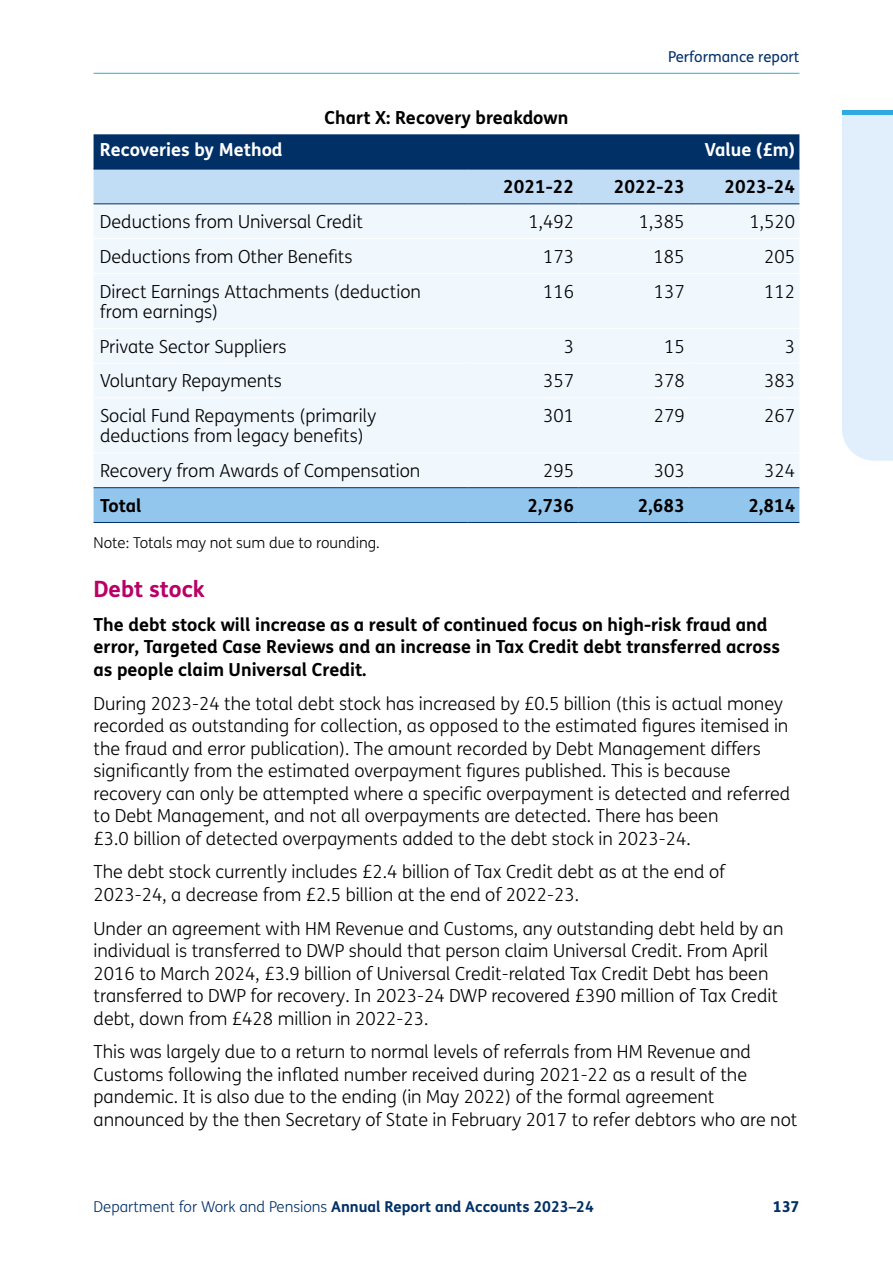
<style>
.page{position:relative;width:893px;height:1263px;background:#fff}
.page>*{position:absolute;margin:0;border:0;box-sizing:border-box;transform-origin:0 0}
._01_-_C_Heads{font:22.5px "FS Me Bold 2";color:#b90066}
._02_-_Text{font:18px/22.5px "FS Me Light 3";color:#000}
._02_-_Text-2{font:18px/22.5px "FS Me Light 2";color:#000}
._07_-_RL_Table_text{font:18px/20.2px "FS Me Light 3";color:#000}
._02_-_Text-3{font:18px/22.5px "FS Me Bold 2";color:#000}
._07_-_RR_Figures_in_tables{font:18px "FS Me Light 3";color:#000}
._07_-_RR_Figures_in_tables-2{font:18px "FS Me Bold 2";color:#000}
._07_-_RL_Table_text-2{font:18px "FS Me Light 2";color:#000}
._01_-_Chart_Headers{font:18px "FS Me Bold 2";color:#000}
._07_-_Table_Col_Heads_RL{font:18px "FS Me Bold 2";color:#fff}
._07_-_Table_Col_Heads_RR{font:18px "FS Me Bold 2";color:#fff}
._07_-_RL_Table_text-3{font:18px "FS Me Bold 2";letter-spacing:-.005em;color:#000}
.t1{font:15px "FS Me Bold 2";color:#013067}
._05_-_Source___Note_text{font:15px "FS Me Light 3";color:#000}
.t2{font:15px "FS Me 2";color:#013067}
.t3{font:800 15px "FS Me";color:#013067}
.s1{font-family:"FS Me Light 2"}
.s2{font-family:"FS Me Light 3"}
</style>
<div class="page">
<hr style="left:94px;top:73px;width:705px;height:1px;background:#2fa9e1">
<div style="left:842px;top:115px;width:51px;height:346px;background:#e1eefb"></div>
<hr style="left:842px;top:111px;width:51px;height:4px;background:#2fa9e1">
<svg style="left:94px;top:134px;width:705px;height:69px;background:#5f84ac"></svg>
<div style="left:94px;top:204px;width:705px;height:283px;background:#f0f7fd"></div>
<div style="left:94px;top:488px;width:705px;height:34px;background:#92c6ed"></div>
<hr style="left:94px;top:169px;width:374px;height:1px;background:#002c5a">
<hr style="left:468px;top:169px;width:110px;height:1px;background:#002c5a">
<hr style="left:578px;top:169px;width:111px;height:1px;background:#002c5a">
<hr style="left:689px;top:169px;width:110px;height:1px;background:#002c5a">
<hr style="left:94px;top:238px;width:374px;height:1px;background:#fff">
<hr style="left:468px;top:238px;width:110px;height:1px;background:#fff">
<hr style="left:578px;top:238px;width:111px;height:1px;background:#fff">
<hr style="left:689px;top:238px;width:110px;height:1px;background:#fff">
<hr style="left:94px;top:273px;width:374px;height:1px;background:#fff">
<hr style="left:468px;top:273px;width:110px;height:1px;background:#fff">
<hr style="left:578px;top:273px;width:111px;height:1px;background:#fff">
<hr style="left:689px;top:273px;width:110px;height:1px;background:#fff">
<hr style="left:94px;top:328px;width:374px;height:1px;background:#fff">
<hr style="left:468px;top:328px;width:110px;height:1px;background:#fff">
<hr style="left:578px;top:328px;width:111px;height:1px;background:#fff">
<hr style="left:689px;top:328px;width:110px;height:1px;background:#fff">
<hr style="left:94px;top:363px;width:374px;height:1px;background:#fff">
<hr style="left:468px;top:363px;width:110px;height:1px;background:#fff">
<hr style="left:578px;top:363px;width:111px;height:1px;background:#fff">
<hr style="left:689px;top:363px;width:110px;height:1px;background:#fff">
<hr style="left:94px;top:397px;width:374px;height:1px;background:#fff">
<hr style="left:468px;top:397px;width:110px;height:1px;background:#fff">
<hr style="left:578px;top:397px;width:111px;height:1px;background:#fff">
<hr style="left:689px;top:397px;width:110px;height:1px;background:#fff">
<hr style="left:94px;top:453px;width:374px;height:1px;background:#fff">
<hr style="left:468px;top:453px;width:110px;height:1px;background:#fff">
<hr style="left:578px;top:453px;width:111px;height:1px;background:#fff">
<hr style="left:689px;top:453px;width:110px;height:1px;background:#fff">
<hr style="left:94px;top:203px;width:374px;height:1px;background:#013067">
<hr style="left:468px;top:203px;width:110px;height:1px;background:#013067">
<hr style="left:578px;top:203px;width:111px;height:1px;background:#013067">
<hr style="left:689px;top:203px;width:110px;height:1px;background:#013067">
<hr style="left:94px;top:487px;width:374px;height:1px;background:#013067">
<hr style="left:468px;top:487px;width:110px;height:1px;background:#013067">
<hr style="left:578px;top:487px;width:111px;height:1px;background:#013067">
<hr style="left:689px;top:487px;width:110px;height:1px;background:#013067">
<hr style="left:94px;top:522px;width:374px;height:1px;background:#013067">
<hr style="left:468px;top:522px;width:110px;height:1px;background:#013067">
<hr style="left:578px;top:522px;width:111px;height:1px;background:#013067">
<hr style="left:689px;top:522px;width:110px;height:1px;background:#013067">
<h5 class="_01_-_Chart_Headers" style="left:325px;top:104px;width:245px">Chart X: Recovery breakdown</h5>
<p class="t2" style="left:668px;top:47px;width:133px">Performance report</p>
<h5 class="_07_-_Table_Col_Heads_RL" style="left:100px;top:136px;width:184px">Recoveries by Method</h5>
<p class="_07_-_Table_Col_Heads_RR" style="left:704px;top:136px;width:92px">Value (£m)</p>
<p class="_07_-_RR_Figures_in_tables-2" style="left:503px;top:173px;width:72px">2021-22</p>
<p class="_07_-_RR_Figures_in_tables-2" style="left:614px;top:173px;width:72px">2022-23</p>
<p class="_07_-_RR_Figures_in_tables-2" style="left:724px;top:173px;width:72px">2023-24</p>
<p class="_07_-_RL_Table_text" style="left:100px;top:211px;width:265px">Deductions from Universal Credit</p>
<p class="_07_-_RR_Figures_in_tables" style="left:528px;top:209px;width:47px">1,492</p>
<p class="_07_-_RR_Figures_in_tables" style="left:639px;top:209px;width:47px">1,385</p>
<p class="_07_-_RR_Figures_in_tables" style="left:749px;top:209px;width:47px">1,520</p>
<p class="_07_-_RL_Table_text-2" style="left:100px;top:244px;width:254px">Deductions from Other Benefits</p>
<p class="_07_-_RR_Figures_in_tables" style="left:543px;top:244px;width:32px">173</p>
<p class="_07_-_RR_Figures_in_tables" style="left:654px;top:244px;width:32px">185</p>
<p class="_07_-_RR_Figures_in_tables" style="left:764px;top:244px;width:32px">205</p>
<p class="_07_-_RL_Table_text" style="left:100px;top:281px;width:322px">Direct Earnings Attachments (deduction from earnings)</p>
<p class="_07_-_RR_Figures_in_tables" style="left:543px;top:279px;width:32px">116</p>
<p class="_07_-_RR_Figures_in_tables" style="left:654px;top:279px;width:32px">137</p>
<p class="_07_-_RR_Figures_in_tables" style="left:764px;top:279px;width:32px">112</p>
<p class="_07_-_RL_Table_text" style="left:100px;top:336px;width:188px">Private Sector Suppliers</p>
<p class="_07_-_RR_Figures_in_tables" style="left:564px;top:334px;width:12px">3</p>
<p class="_07_-_RR_Figures_in_tables" style="left:664px;top:334px;width:22px">15</p>
<p class="_07_-_RR_Figures_in_tables" style="left:785px;top:334px;width:12px">3</p>
<p class="_07_-_RL_Table_text" style="left:100px;top:370px;width:183px">Voluntary Repayments</p>
<p class="_07_-_RR_Figures_in_tables" style="left:543px;top:369px;width:32px">357</p>
<p class="_07_-_RR_Figures_in_tables" style="left:654px;top:369px;width:32px">378</p>
<p class="_07_-_RR_Figures_in_tables" style="left:764px;top:369px;width:32px">383</p>
<p class="_07_-_RL_Table_text" style="left:100px;top:405px;width:278px">Social Fund Repayments (primarily <span class="s1">deductions from legacy benefits)</span></p>
<p class="_07_-_RR_Figures_in_tables" style="left:543px;top:403px;width:32px">301</p>
<p class="_07_-_RR_Figures_in_tables" style="left:654px;top:403px;width:32px">279</p>
<p class="_07_-_RR_Figures_in_tables" style="left:764px;top:403px;width:32px">267</p>
<p class="_07_-_RL_Table_text" style="left:100px;top:460px;width:322px">Recovery from Awards of Compensation</p>
<p class="_07_-_RR_Figures_in_tables" style="left:543px;top:458px;width:32px">295</p>
<p class="_07_-_RR_Figures_in_tables" style="left:654px;top:458px;width:32px">303</p>
<p class="_07_-_RR_Figures_in_tables" style="left:764px;top:458px;width:32px">324</p>
<p class="_07_-_RL_Table_text-3" style="left:100px;top:491px;width:43px">Total</p>
<p class="_07_-_RR_Figures_in_tables-2" style="left:527px;top:491px;width:48px">2,736</p>
<p class="_07_-_RR_Figures_in_tables-2" style="left:638px;top:491px;width:48px">2,683</p>
<p class="_07_-_RR_Figures_in_tables-2" style="left:748px;top:491px;width:48px">2,814</p>
<p class="_05_-_Source___Note_text" style="left:94px;top:532px;width:288px">Note: Totals may not sum due to rounding.</p>
<h5 class="_01_-_C_Heads" style="left:94px;top:572px;width:113px">Debt stock</h5>
<p class="_02_-_Text-3" style="left:94px;top:612px;width:688px">The debt stock will increase as a result of continued focus on high-risk fraud and error, Targeted Case Reviews and an increase in Tax Credit debt transferred across as people claim Universal Credit.</p>
<p class="_02_-_Text-2" style="left:94px;top:691px;width:698px"><span class="s2">During 2023-24 the total debt stock has increased by £0.5 billion (this is actual money </span>recorded as outstanding for collection, as opposed to the estimated figures itemised in <span class="s2">the fraud and error publication). The amount recorded by Debt Management differs </span>significantly from the estimated overpayment figures published. This is because recovery can only be attempted where a specific overpayment is detected and referred <span class="s2">to Debt Management, and not all overpayments are detected. There has been<br></span>£3.0 billion of detected overpayments added to the debt stock in 2023-24.</p>
<p class="_02_-_Text" style="left:94px;top:860px;width:633px">The debt stock currently includes £2.4 billion of Tax Credit debt as at the end of<br>2023‑24, a decrease from £2.5 billion at the end of 2022-23.</p>
<p class="_02_-_Text" style="left:94px;top:916px;width:691px">Under an agreement with HM Revenue and Customs, any outstanding debt held by an individual is transferred to DWP should that person claim Universal Credit. From April 2016 to March 2024, £3.9 billion of Universal Credit-related Tax Credit Debt has been transferred to DWP for recovery. In 2023-24 DWP recovered £390 million of Tax Credit debt, down from £428 million in 2022-23.</p>
<p class="_02_-_Text" style="left:94px;top:1040px;width:705px">This was largely due to a return to normal levels of referrals from HM Revenue and <span class="s1">Customs following the inflated number received during 2021-22 as a result of the </span>pandemic. It is also due to the ending (in May 2022) of the formal agreement announced by the then Secretary of State in February 2017 to refer debtors who are not</p>
<p class="t1" style="left:94px;top:1195px;width:502px"><span class="s2">Department for Work and Pensions</span> Annual Report and Accounts 2023–24</p>
<p class="t3" style="left:773px;top:1195px;width:28px">137</p>
</div>
